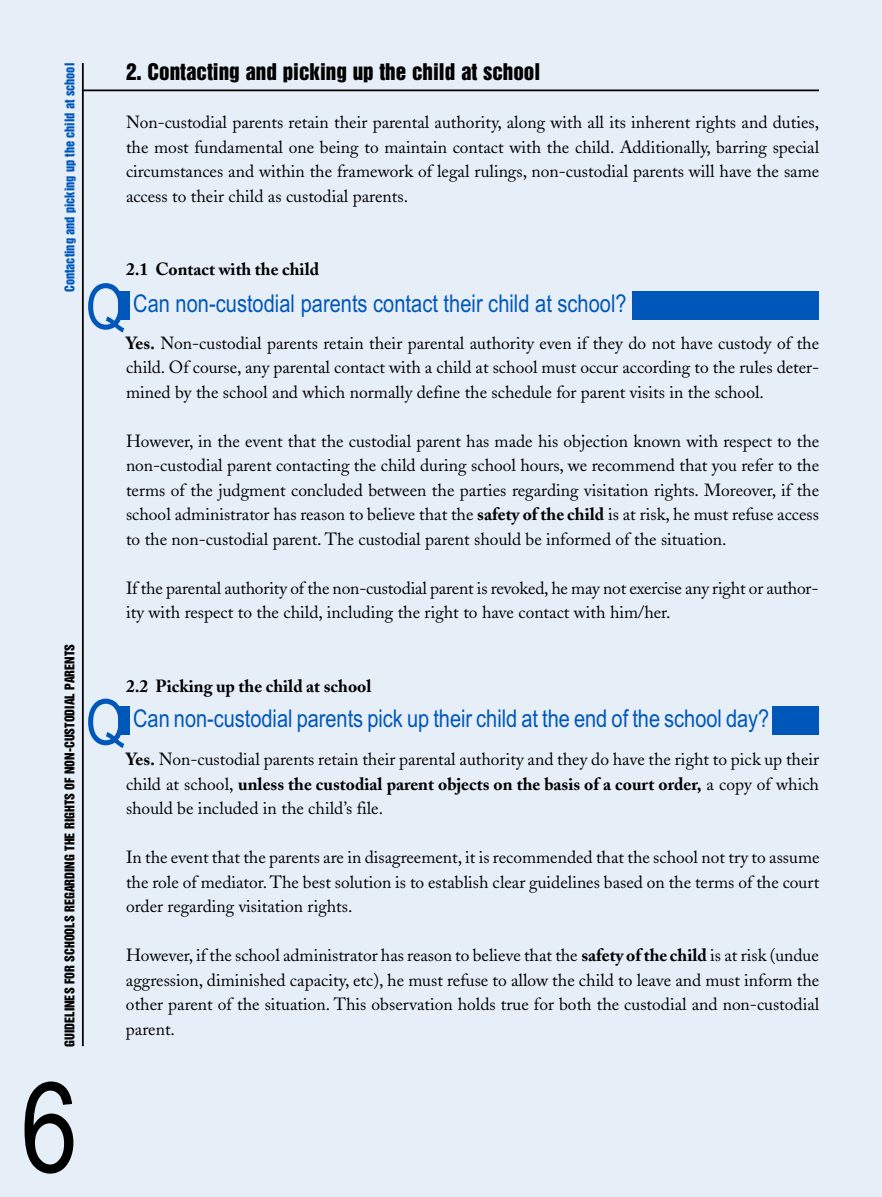
<style>
.page{position:relative;width:882px;height:1197px;background:#e6eef8}
.page>*{position:absolute;margin:0;border:0;box-sizing:border-box;transform-origin:0 0}
.t1{font:126px "Arial Narrow";color:#000}
.t2{font:63px "Arial Narrow";color:#0057ba}
.t3{font:24.5px "Arial Narrow";letter-spacing:-.005em;color:#0057ba}
.t4{font:21px "Helvetica Inserat";color:#000}
.t5{font:17.5px/24.5px "Adobe Caslon";color:#000;text-align:justify}
.t6{font:700 17.5px "Adobe Caslon";color:#000}
.t7{font:12.25px "Helvetica Inserat";color:#000}
.t8{font:12.25px "Helvetica Inserat";color:#0057ba}
.s1{font-weight:700}
</style>
<div class="page">
<hr style="left:82px;top:63px;width:2px;height:983px;background:#000">
<div style="left:119px;top:291px;width:11px;height:29px;background:#0057ba"></div>
<div style="left:632px;top:291px;width:187px;height:29px;background:#0057ba"></div>
<div style="left:119px;top:707px;width:11px;height:28px;background:#0057ba"></div>
<div style="left:772px;top:707px;width:47px;height:28px;background:#0057ba"></div>
<hr style="left:83px;top:90px;width:736px;height:1px;background:#000">
<p class="t8" style="left:65px;top:292px;width:231px;rotate:-90deg">Contacting and picking up the child at school</p>
<p class="t7" style="left:65px;top:1047px;width:404px;rotate:-90deg">GUIDELINES FOR SCHOOLS REGARDING THE RIGHTS OF NON-CUSTODIAL PARENTS</p>
<p class="t4" style="left:126px;top:63px;width:416px">2. Contacting and picking up the child at school</p>
<p class="t5" style="left:126px;top:112px;width:695px">Non-custodial parents retain their parental authority, along with all its inherent rights and duties, the most fundamental one being to maintain contact with the child. Additionally, barring special circumstances and within the framework of legal rulings, non-custodial parents will have the same access to their child as custodial parents.</p>
<p class="t6" style="left:126px;top:262px;width:195px">2.1 Contact with the child</p>
<h2 class="t2" style="left:86px;top:270px;width:42px">Q</h2>
<h3 class="t3" style="left:133px;top:289px;width:495px">Can non-custodial parents contact their child at school?</h3>
<p class="t5" style="left:126px;top:332px;width:695px"><span class="s1">Yes.</span> Non-custodial parents retain their parental authority even if they do not have custody of the child. Of course, any parental contact with a child at school must occur according to the rules deter&shy;mined by the school and which normally define the schedule for parent visits in the school.</p>
<p class="t5" style="left:126px;top:430px;width:695px">However, in the event that the custodial parent has made his objection known with respect to the non-custodial parent contacting the child during school hours, we recommend that you refer to the terms of the judgment concluded between the parties regarding visitation rights. Moreover, if the school administrator has reason to believe that the <span class="s1">safety of the child</span> is at risk, he must refuse access to the non-custodial parent. The custodial parent should be informed of the situation.</p>
<p class="t5" style="left:126px;top:577px;width:694px">If the parental authority of the non-custodial parent is revoked, he may not exercise any right or author&shy;ity with respect to the child, including the right to have contact with him/her.</p>
<p class="t6" style="left:126px;top:679px;width:247px">2.2 Picking up the child at school</p>
<h2 class="t2" style="left:86px;top:686px;width:42px">Q</h2>
<h3 class="t3" style="left:133px;top:705px;width:638px">Can non-custodial parents pick up their child at the end of the school day?</h3>
<p class="t5" style="left:126px;top:749px;width:695px"><span class="s1">Yes.</span> Non-custodial parents retain their parental authority and they do have the right to pick up their child at school, <span class="s1">unless the custodial parent objects on the basis of a court order,</span> a copy of which should be included in the child’s file.</p>
<p class="t5" style="left:126px;top:847px;width:695px">In the event that the parents are in disagreement, it is recommended that the school not try to assume the role of mediator. The best solution is to establish clear guidelines based on the terms of the court order regarding visitation rights.</p>
<p class="t5" style="left:126px;top:945px;width:695px">However, if the school administrator has reason to believe that the <span class="s1">safety of the child</span> is at risk (undue aggression, diminished capacity, etc), he must refuse to allow the child to leave and must inform the other parent of the situation. This observation holds true for both the custodial and non-custodial parent.</p>
<h1 class="t1" style="left:21px;top:1055px;width:59px">6</h1>
</div>
